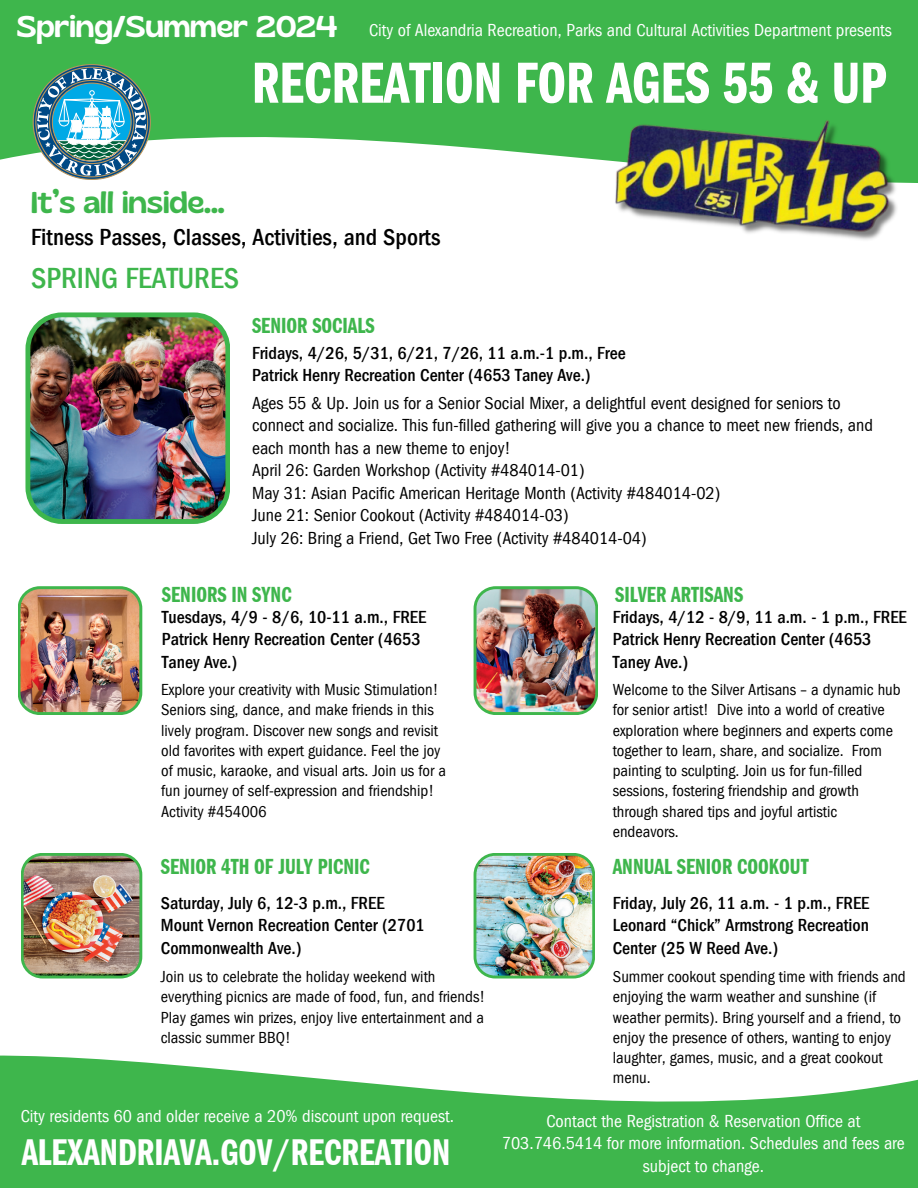
<style>
.page{position:relative;width:918px;height:1188px;background:#fff}
.page>*{position:absolute;margin:0;border:0;box-sizing:border-box;transform-origin:0 0}
.t1{font:60px "Franklin Gothic Demi Cmpr";color:#fff}
.t2{font:38.25px "Franklin Gothic Demi Cmpr";color:#fff}
.t3{font:30px "Gliker";color:#fff}
.t4{font:30px "Gliker";color:#3eb64c}
.t5{font:500 condensed 30px "Franklin Gothic";color:#3eb64c}
.t6{font:500 condensed 24px "Franklin Gothic";color:#000}
.t7{font:22.5px "Franklin Gothic Demi Cmpr";color:#3eb64c}
.t8{font:500 condensed 18px/22.5px "Franklin Gothic";color:#000}
.t9{font:condensed 18px/22.5px "Franklin Gothic";color:#000}
.t10{font:condensed 18px/22.5px "Franklin Gothic";color:#fff;text-align:center}
.t11{font:condensed 16.5px/20.2px "Franklin Gothic";color:#000}
</style>
<div class="page">
<div style="left:0;top:0;width:918px;height:160px;background:#3eb64c"></div>
<svg style="left:32px;top:64px;width:119px;height:116px"></svg>
<img style="left:580px;top:112px;width:338px;height:128px">
<img style="left:25px;top:312px;width:205px;height:212px">
<svg style="left:0;top:1055px;width:918px;height:133px;fill:#3eb64c"></svg>
<img style="left:18px;top:586px;width:124px;height:129px">
<img style="left:474px;top:853px;width:121px;height:125px">
<img style="left:21px;top:853px;width:121px;height:125px">
<img style="left:474px;top:586px;width:124px;height:129px">
<p class="t3" style="left:17px;top:8px;width:322px">Spring/Summer 2024</p>
<p class="t10" style="left:369px;top:19px;width:524px">City of Alexandria Recreation, Parks and Cultural Activities Department presents</p>
<p class="t1" style="left:252px;top:49px;width:636px">RECREATION FOR AGES 55 &amp; UP</p>
<h1 class="t4" style="left:31px;top:184px;width:195px">It’s all inside...</h1>
<p class="t6" style="left:31px;top:224px;width:411px">Fitness Passes, Classes, Activities, and Sports</p>
<h4 class="t5" style="left:31px;top:261px;width:210px">SPRING FEATURES</h4>
<h6 class="t7" style="left:252px;top:313px;width:124px">SENIOR SOCIALS</h6>
<h3 class="t8" style="left:252px;top:342px;width:375px">Fridays, 4/26, 5/31, 6/21, 7/26, 11 a.m.-1 p.m., Free</h3>
<p class="t8" style="left:252px;top:364px;width:340px">Patrick Henry Recreation Center (4653 Taney Ave.)</p>
<h5 class="t9" style="left:252px;top:392px;width:622px">Ages 55 &amp; Up. Join us for a Senior Social Mixer, a delightful event designed for seniors to connect and socialize. This fun-filled gathering will give you a chance to meet new friends, and each month has a new theme to enjoy!</h5>
<p class="t9" style="left:252px;top:459px;width:334px">April 26: Garden Workshop (Activity #484014-01)</p>
<p class="t9" style="left:252px;top:482px;width:470px">May 31: Asian Pacific American Heritage Month (Activity #484014-02)</p>
<p class="t9" style="left:252px;top:504px;width:318px">June 21: Senior Cookout (Activity #484014-03)</p>
<p class="t9" style="left:252px;top:527px;width:396px">July 26: Bring a Friend, Get Two Free (Activity #484014-04)</p>
<p class="t7" style="left:162px;top:582px;width:131px">SENIORS IN SYNC</p>
<p class="t8" style="left:162px;top:606px;width:266px">Tuesdays, 4/9 - 8/6, 10-11 a.m., FREE</p>
<p class="t8" style="left:162px;top:628px;width:260px">Patrick Henry Recreation Center (4653<br>Taney Ave.)</p>
<p class="t11" style="left:161px;top:680px;width:286px">Explore your creativity with Music Stimulation!<br>Seniors sing, dance, and make friends in this lively program. Discover new songs and revisit old favorites with expert guidance. Feel the joy of music, karaoke, and visual arts. Join us for a fun journey of self-expression and friendship!</p>
<p class="t11" style="left:161px;top:801px;width:107px">Activity #454006</p>
<p class="t7" style="left:161px;top:853px;width:210px">SENIOR 4TH OF JULY PICNIC</p>
<h5 class="t8" style="left:161px;top:892px;width:225px">Saturday, July 6, 12-3 p.m., FREE</h5>
<p class="t8" style="left:161px;top:914px;width:265px">Mount Vernon Recreation Center (2701<br>Commonwealth Ave.)</p>
<p class="t11" style="left:161px;top:967px;width:326px">Join us to celebrate the holiday weekend with everything picnics are made of food, fun, and friends!<br>Play games win prizes, enjoy live entertainment and a classic summer BBQ!</p>
<p class="t10" style="left:21px;top:1104px;width:435px">City residents 60 and older receive a 20% discount upon request.</p>
<p class="t2" style="left:22px;top:1131px;width:430px">ALEXANDRIAVA.GOV/RECREATION</p>
<p class="t7" style="left:615px;top:582px;width:130px">SILVER ARTISANS</p>
<p class="t8" style="left:613px;top:606px;width:296px">Fridays, 4/12 - 8/9, 11 a.m. - 1 p.m., FREE</p>
<p class="t8" style="left:613px;top:628px;width:260px">Patrick Henry Recreation Center (4653<br>Taney Ave.)</p>
<p class="t11" style="left:613px;top:680px;width:289px">Welcome to the Silver Artisans – a dynamic hub for senior artist! Dive into a world of creative exploration where beginners and experts come together to learn, share, and socialize. From painting to sculpting. Join us for fun-filled sessions, fostering friendship and growth through shared tips and joyful artistic endeavors.</p>
<p class="t7" style="left:613px;top:853px;width:198px">ANNUAL SENIOR COOKOUT</p>
<p class="t8" style="left:613px;top:892px;width:258px">Friday, July 26, 11 a.m. - 1 p.m., FREE</p>
<p class="t8" style="left:613px;top:914px;width:258px">Leonard “Chick” Armstrong Recreation<br>Center (25 W Reed Ave.)</p>
<p class="t11" style="left:613px;top:967px;width:294px">Summer cookout spending time with friends and enjoying the warm weather and sunshine (if weather permits). Bring yourself and a friend, to enjoy the presence of others, wanting to enjoy laughter, games, music, and a great cookout menu.</p>
<p class="t10" style="left:502px;top:1110px;width:404px">Contact the Registration &amp; Reservation Office at<br>703.746.5414 for more information. Schedules and fees are subject to change.</p>
</div>
